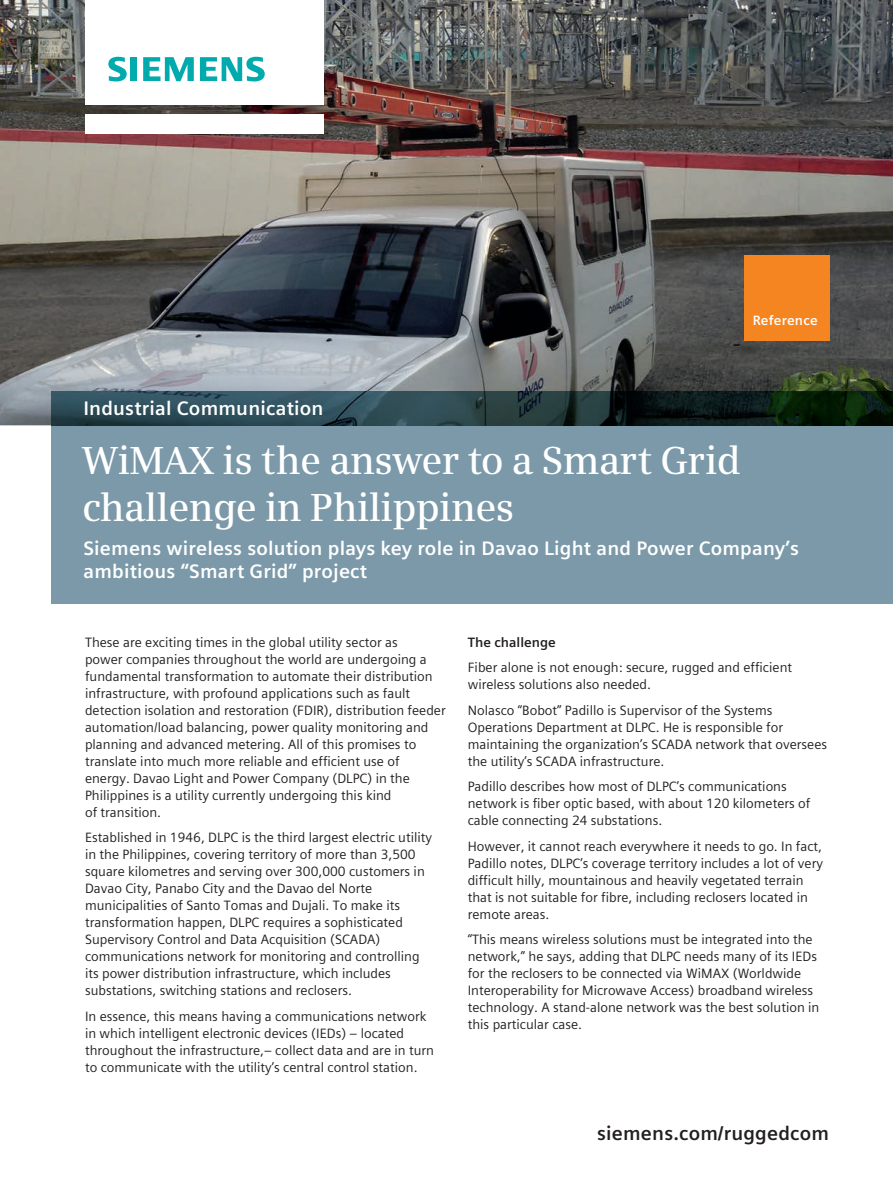
<style>
.page{position:relative;width:893px;height:1191px;background:#fff}
.page>*{position:absolute;margin:0;border:0;box-sizing:border-box;transform-origin:0 0}
.t1{font:600 39px/46.8px "Siemens Serif";letter-spacing:-.02em;color:#fff}
.t2{font:700 19.5px/23.4px "Siemens Sans";letter-spacing:.01em;color:#fff}
.t3{font:700 19.5px "Siemens Sans Global";letter-spacing:.01em;color:#fff}
.t4{font:700 19.5px "Siemens Sans Global";letter-spacing:.01em;color:#231f20}
.t5{font:13.5px/17px "Siemens Sans Global";color:#231f20}
.t6{font:700 13.5px "Siemens Sans Global";color:#231f20}
.t7{font:700 13.5px "Siemens Sans Global";letter-spacing:.015em;color:#fff}
</style>
<div class="page">
<img style="left:0;top:0;width:893px;height:425px">
<div style="left:51px;top:425px;width:842px;height:179px;background:#7b99a9"></div>
<img style="left:51px;top:391px;width:842px;height:34px">
<div style="left:85px;top:114px;width:238px;height:19px;background:#fff"></div>
<div style="left:85px;top:0;width:238px;height:105px;background:#fff"></div>
<svg style="left:108px;top:57px;width:19px;height:24px"></svg>
<div style="left:130px;top:57px;width:7px;height:24px;background:#00aaad"></div>
<svg style="left:143px;top:57px;width:51px;height:24px"></svg>
<svg style="left:200px;top:57px;width:65px;height:24px"></svg>
<div style="left:744px;top:255px;width:85px;height:85px;background:#f58520"></div>
<h2 class="t3" style="left:83px;top:393px;width:242px">Industrial Communication</h2>
<p class="t7" style="left:753px;top:310px;width:67px">Reference</p>
<h1 class="t1" style="left:82px;top:437px;width:660px">WiMAX is the answer to a Smart Grid challenge in Philippines</h1>
<h2 class="t2" style="left:83px;top:537px;width:717px">Siemens wireless solution plays key role in Davao Light and Power Company’s ambitious “Smart Grid” project</h2>
<p class="t5" style="left:85px;top:633px;width:362px">These are exciting times in the global utility sector as<br>power companies throughout the world are undergoing a fundamental transformation to automate their distribution infrastructure, with profound applications such as fault detection isolation and restoration (FDIR), distribution feeder automation/load balancing, power quality monitoring and planning and advanced metering. All of this promises to translate into much more reliable and efficient use of energy. Davao Light and Power Company (DLPC) in the Philippines is a utility currently undergoing this kind<br>of transition.</p>
<p class="t5" style="left:85px;top:829px;width:349px">Established in 1946, DLPC is the third largest electric utility in the Philippines, covering territory of more than 3,500 square kilometres and serving over 300,000 customers in Davao City, Panabo City and the Davao del Norte municipalities of Santo Tomas and Dujali. To make its transformation happen, DLPC requires a sophisticated Supervisory Control and Data Acquisition (SCADA) communications network for monitoring and controlling its power distribution infrastructure, which includes substations, switching stations and reclosers.</p>
<p class="t5" style="left:85px;top:1007px;width:351px">In essence, this means having a communications network in which intelligent electronic devices (IEDs) – located throughout the infrastructure,– collect data and are in turn to communicate with the utility’s central control station.</p>
<p class="t6" style="left:468px;top:631px;width:90px">The challenge</p>
<p class="t5" style="left:468px;top:659px;width:326px">Fiber alone is not enough: secure, rugged and efficient wireless solutions also needed.</p>
<p class="t5" style="left:468px;top:701px;width:361px">Nolasco “Bobot” Padillo is Supervisor of the Systems Operations Department at DLPC. He is responsible for maintaining the organization’s SCADA network that oversees the utility’s SCADA infrastructure.</p>
<p class="t5" style="left:468px;top:778px;width:344px">Padillo describes how most of DLPC’s communications network is fiber optic based, with about 120 kilometers of cable connecting 24 substations.</p>
<p class="t5" style="left:468px;top:837px;width:357px">However, it cannot reach everywhere it needs to go. In fact, Padillo notes, DLPC’s coverage territory includes a lot of very difficult hilly, mountainous and heavily vegetated terrain that is not suitable for fibre, including reclosers located in remote areas.</p>
<p class="t5" style="left:468px;top:931px;width:353px">“This means wireless solutions must be integrated into the network,” he says, adding that DLPC needs many of its IEDs for the reclosers to be connected via WiMAX (Worldwide Interoperability for Microwave Access) broadband wireless technology. A stand-alone network was the best solution in this particular case.</p>
<h2 class="t4" style="left:597px;top:1118px;width:233px">siemens.com/ruggedcom</h2>
</div>
